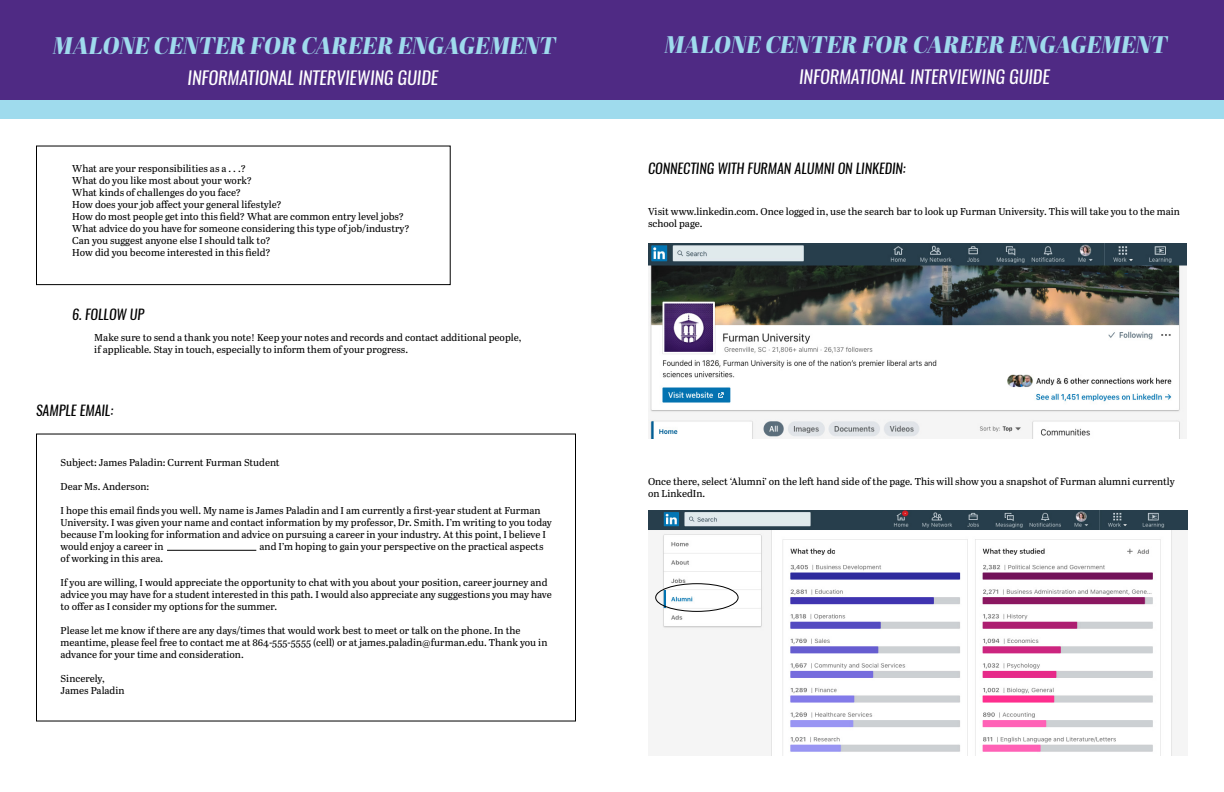
<style>
.page{position:relative;width:1224px;height:792px;background:#fff}
.page>*{position:absolute;margin:0;border:0;box-sizing:border-box;transform-origin:0 0}
.t1{font:italic 24px "Abril Fatface";color:#9fdbed}
.t2{font:italic 18px "Oswald";color:#fff}
.t3{font:italic 14px "Oswald";color:#000}
.t4{font:10px/12px "Abril Text";color:#000}
</style>
<div class="page">
<div style="left:36px;top:434px;width:540px;height:288px;border:1px solid #000"></div>
<div style="left:36px;top:146px;width:415px;height:139px;border:1px solid #000"></div>
<img style="left:648px;top:511px;width:540px;height:245px">
<hr style="left:167px;top:550px;width:89px;height:1px;background:#000">
<div style="left:655px;top:583px;width:84px;height:29px;border:1px solid #000;border-radius:50%"></div>
<div style="left:0;top:0;width:631px;height:101px;background:#4f2a84"></div>
<div style="left:584px;top:0;width:640px;height:101px;background:#4f2a84"></div>
<div style="left:0;top:101px;width:629px;height:18px;background:#9fdbed"></div>
<div style="left:582px;top:101px;width:642px;height:18px;background:#9fdbed"></div>
<img style="left:648px;top:243px;width:539px;height:196px">
<h1 class="t1" style="left:53px;top:28px;width:504px">MALONE CENTER FOR CAREER ENGAGEMENT</h1>
<h1 class="t1" style="left:665px;top:28px;width:504px">MALONE CENTER FOR CAREER ENGAGEMENT</h1>
<h2 class="t2" style="left:188px;top:65px;width:252px">INFORMATIONAL INTERVIEWING GUIDE</h2>
<h2 class="t2" style="left:799px;top:64px;width:252px">INFORMATIONAL INTERVIEWING GUIDE</h2>
<p class="t4" style="left:72px;top:162px;width:339px">What are your responsibilities as a . . .?<br>What do you like most about your work?<br>What kinds of challenges do you face?<br>How does your job affect your general lifestyle?<br>How do most people get into this field? What are common entry level jobs?<br>What advice do you have for someone considering this type of job/industry?<br>Can you suggest anyone else I should talk to?<br>How did you become interested in this field?</p>
<h3 class="t3" style="left:72px;top:304px;width:73px">6. FOLLOW UP</h3>
<p class="t4" style="left:94px;top:331px;width:429px">Make sure to send a thank you note! Keep your notes and records and contact additional people, if applicable. Stay in touch, especially to inform them of your progress.</p>
<h3 class="t3" style="left:36px;top:400px;width:79px">SAMPLE EMAIL:</h3>
<p class="t4" style="left:61px;top:456px;width:221px">Subject: James Paladin: Current Furman Student</p>
<p class="t4" style="left:61px;top:480px;width:90px">Dear Ms. Anderson:</p>
<p class="t4" style="left:61px;top:504px;width:493px">I hope this email finds you well. My name is James Paladin and I am currently a first-year student at Furman University. I was given your name and contact information by my professor, Dr. Smith. I’m writing to you today because I’m looking for information and advice on pursuing a career in your industry. At this point, I believe I would enjoy a career in</p>
<p class="t4" style="left:260px;top:540px;width:286px">and I’m hoping to gain your perspective on the practical aspects</p>
<p class="t4" style="left:61px;top:552px;width:104px">of working in this area.</p>
<p class="t4" style="left:61px;top:576px;width:493px">If you are willing, I would appreciate the opportunity to chat with you about your position, career journey and advice you may have for a student interested in this path. I would also appreciate any suggestions you may have to offer as I consider my options for the summer.</p>
<p class="t4" style="left:61px;top:624px;width:488px">Please let me know if there are any days/times that would work best to meet or talk on the phone. In the meantime, please feel free to contact me at 864-555-5555 (cell) or at james.paladin@furman.edu. Thank you in advance for your time and consideration.</p>
<p class="t4" style="left:61px;top:672px;width:65px">Sincerely,<br>James Paladin</p>
<h3 class="t3" style="left:648px;top:158px;width:259px">CONNECTING WITH FURMAN ALUMNI ON LINKEDIN:</h3>
<p class="t4" style="left:648px;top:205px;width:534px">Visit www.linkedin.com. Once logged in, use the search bar to look up Furman University. This will take you to the main school page.</p>
<p class="t4" style="left:648px;top:475px;width:528px">Once there, select ‘Alumni’ on the left hand side of the page. This will show you a snapshot of Furman alumni currently on LinkedIn.</p>
</div>
